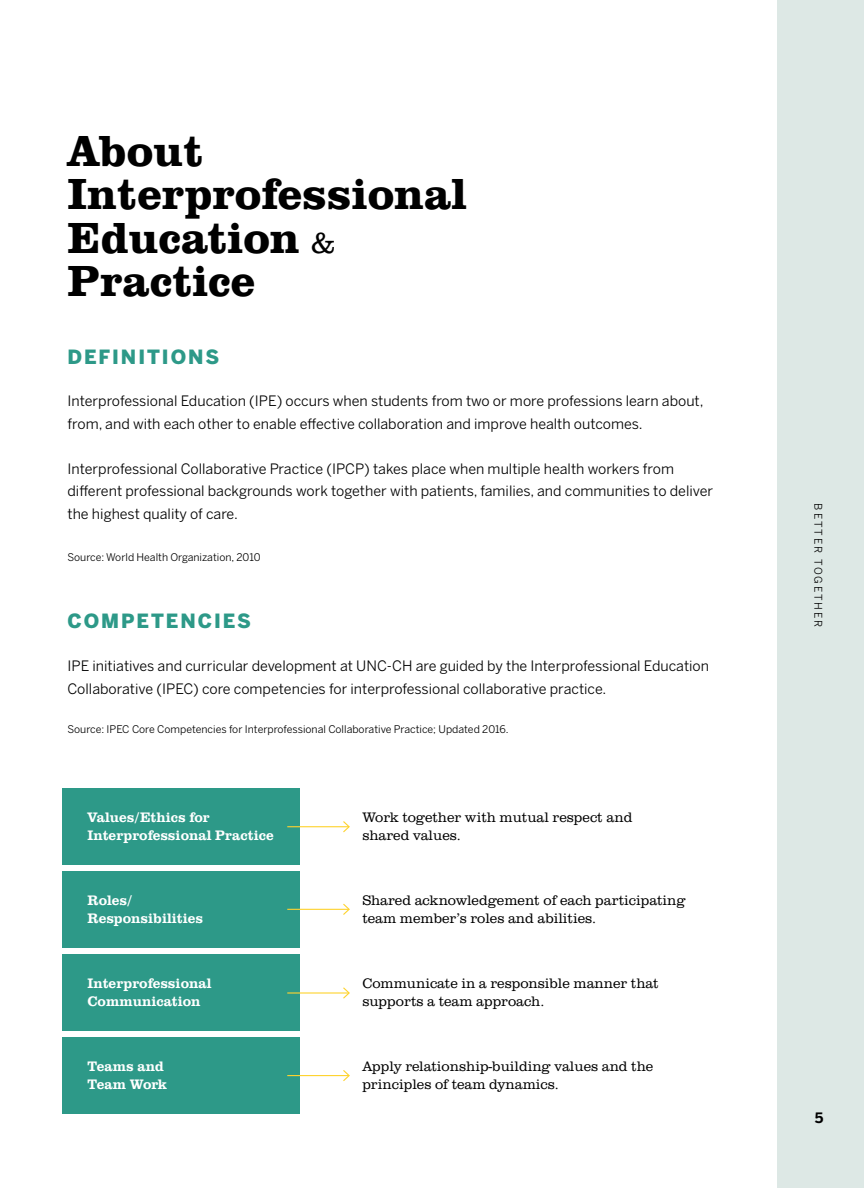
<style>
.page{position:relative;width:864px;height:1188px;background:#fff}
.page>*{position:absolute;margin:0;border:0;box-sizing:border-box;transform-origin:0 0}
.t1{font:700 45px/43.5px "Clarendon URW";color:#000}
.t2{font:900 19.5px "Benton Sans";letter-spacing:.1em;color:#2d9988}
.t3{font:14.25px/22.5px "Benton Sans";color:#000}
.t4{font:300 14.25px/18px "Clarendon URW";color:#000}
.t5{font:500 14.25px/18px "Clarendon URW";color:#fff}
.t6{font:700 14.25px "Benton Sans";color:#000}
.t7{font:10.5px "Benton Sans";color:#000}
.t8{font:10.5px "Benton Sans";letter-spacing:.18em;color:#000}
.s1{font-weight:300;font-size:30px}
</style>
<div class="page">
<div style="left:63px;top:788px;width:237px;height:77px;background:#2d9988"></div>
<div style="left:778px;top:0;width:86px;height:1188px;background:#dde8e5"></div>
<div style="left:63px;top:871px;width:237px;height:77px;background:#2d9988"></div>
<div style="left:63px;top:954px;width:237px;height:77px;background:#2d9988"></div>
<div style="left:63px;top:1037px;width:237px;height:77px;background:#2d9988"></div>
<hr style="left:287px;top:826px;width:62px;height:1px;background:#fed32f">
<svg style="left:342px;top:821px;width:8px;height:12px"></svg>
<hr style="left:287px;top:909px;width:62px;height:1px;background:#fed32f">
<svg style="left:342px;top:903px;width:8px;height:12px"></svg>
<hr style="left:287px;top:992px;width:62px;height:2px;background:#fed32f">
<svg style="left:342px;top:987px;width:8px;height:12px"></svg>
<hr style="left:287px;top:1075px;width:62px;height:1px;background:#fed32f">
<svg style="left:342px;top:1070px;width:8px;height:11px"></svg>
<h1 class="t1" style="left:67px;top:126px;width:401px">About<br>Interprofessional<br>Education <span class="s1">&amp;<br></span>Practice</h1>
<h2 class="t2" style="left:68px;top:344px;width:153px">DEFINITIONS</h2>
<p class="t3" style="left:68px;top:390px;width:638px">Interprofessional Education (IPE) occurs when students from two or more professions learn about, from, and with each other to enable effective collaboration and improve health outcomes.</p>
<p class="t3" style="left:68px;top:457px;width:647px">Interprofessional Collaborative Practice (IPCP) takes place when multiple health workers from different professional backgrounds work together with patients, families, and communities to deliver the highest quality of care.</p>
<p class="t7" style="left:68px;top:551px;width:195px">Source: World Health Organization, 2010</p>
<h2 class="t2" style="left:68px;top:609px;width:185px">COMPETENCIES</h2>
<p class="t3" style="left:68px;top:655px;width:643px">IPE initiatives and curricular development at UNC-CH are guided by the Interprofessional Education<br>Collaborative (IPEC) core competencies for interprofessional collaborative practice.</p>
<p class="t7" style="left:68px;top:723px;width:443px">Source: IPEC Core Competencies for Interprofessional Collaborative Practice; Updated 2016.</p>
<p class="t5" style="left:87px;top:807px;width:188px">Values/Ethics for<br>Interprofessional Practice</p>
<p class="t4" style="left:362px;top:807px;width:272px">Work together with mutual respect and shared values.</p>
<p class="t5" style="left:87px;top:890px;width:117px">Roles/<br>Responsibilities</p>
<p class="t4" style="left:362px;top:890px;width:325px">Shared acknowledgement of each participating team member’s roles and abilities.</p>
<p class="t5" style="left:87px;top:973px;width:126px">Interprofessional<br>Communication</p>
<p class="t4" style="left:362px;top:973px;width:298px">Communicate in a responsible manner that supports a team approach.</p>
<p class="t5" style="left:87px;top:1056px;width:81px">Teams and<br>Team Work</p>
<p class="t4" style="left:362px;top:1056px;width:293px">Apply relationship-building values and the principles of team dynamics.</p>
<p class="t8" style="left:824px;top:503px;width:125px;rotate:90deg">BETTER TOGETHER</p>
<p class="t6" style="left:815px;top:1108px;width:10px">5</p>
</div>
